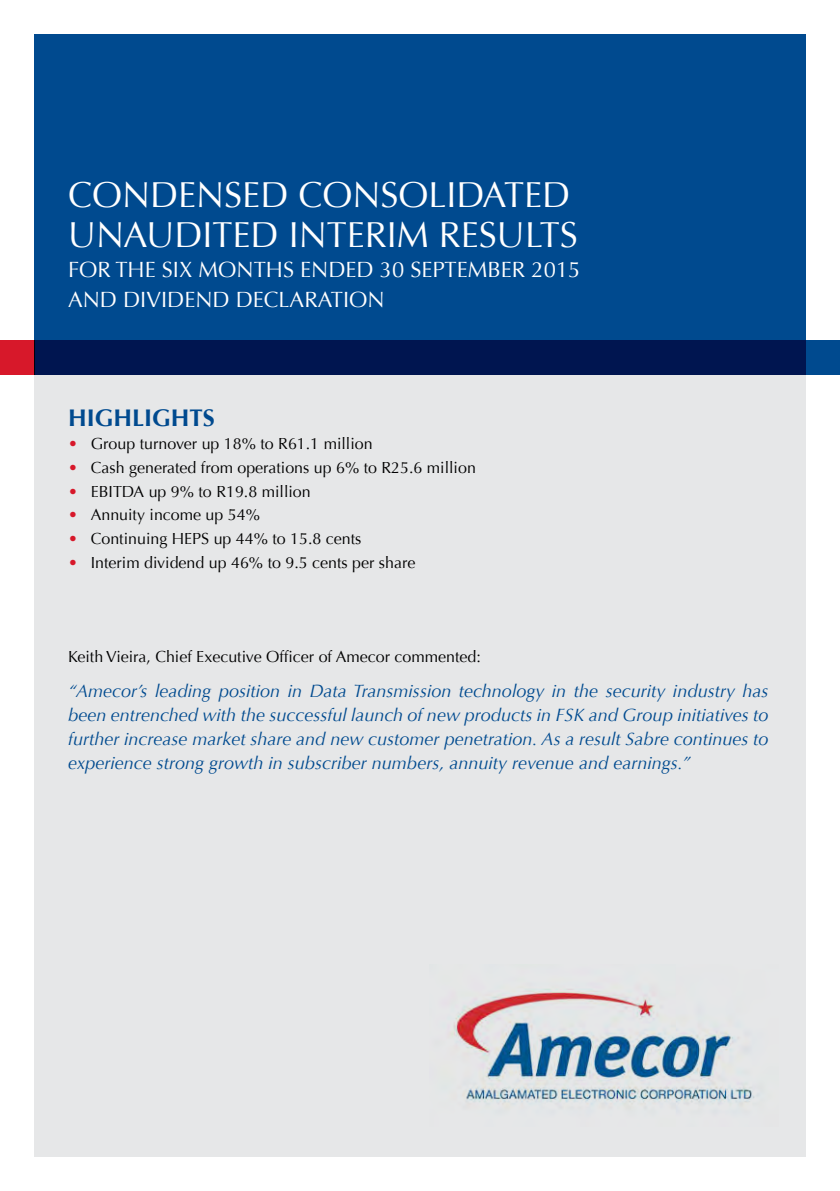
<style>
.page{position:relative;width:840px;height:1191px;background:#fff}
.page>*{position:absolute;margin:0;border:0;box-sizing:border-box;transform-origin:0 0}
.t1{font:36px/40px "Optima";color:#fff}
.t2{font:700 24px "Optima";color:#004a8f}
.t3{font:22px/30px "Optima";color:#fff}
.t4{font:italic 18px/24px "Optima";color:#004a8f;text-align:justify}
.t5{font:16px "Optima";color:#000}
.s1{color:#d7182a}
</style>
<div class="page">
<div style="left:34px;top:374px;width:771px;height:783px;background:#e6e7e8"></div>
<div style="left:34px;top:34px;width:771px;height:340px;background:#004a8f"></div>
<div style="left:34px;top:340px;width:805px;height:34px;background:#001550"></div>
<div style="left:0;top:340px;width:34px;height:34px;background:#d7182a"></div>
<img style="left:450px;top:989px;width:308px;height:118px">
<h1 class="t1" style="left:68px;top:176px;width:511px">CONDENSED CONSOLIDATED<br>UNAUDITED INTERIM RESULTS</h1>
<p class="t3" style="left:68px;top:255px;width:513px">FOR THE SIX MONTHS ENDED 30 SEPTEMBER 2015<br>AND DIVIDEND DECLARATION</p>
<h2 class="t2" style="left:68px;top:403px;width:148px">HIGHLIGHTS</h2>
<p class="t5" style="left:68px;top:434px;width:306px"><span class="s1">•</span> Group turnover up 18% to R61.1 million</p>
<p class="t5" style="left:68px;top:458px;width:409px"><span class="s1">•</span> Cash generated from operations up 6% to R25.6 million</p>
<p class="t5" style="left:68px;top:482px;width:244px"><span class="s1">•</span> EBITDA up 9% to R19.8 million</p>
<p class="t5" style="left:68px;top:505px;width:193px"><span class="s1">•</span> Annuity income up 54%</p>
<p class="t5" style="left:68px;top:529px;width:295px"><span class="s1">•</span> Continuing HEPS up 44% to 15.8 cents</p>
<p class="t5" style="left:68px;top:553px;width:348px"><span class="s1">•</span> Interim dividend up 46% to 9.5 cents per share</p>
<p class="t5" style="left:68px;top:647px;width:414px">Keith Vieira, Chief Executive Officer of Amecor commented:</p>
<p class="t4" style="left:68px;top:679px;width:701px">“Amecor’s leading position in Data Transmission technology in the security industry has been entrenched with the successful launch of new products in FSK and Group initiatives to further increase market share and new customer penetration. As a result Sabre continues to experience strong growth in subscriber numbers, annuity revenue and earnings.”</p>
</div>
